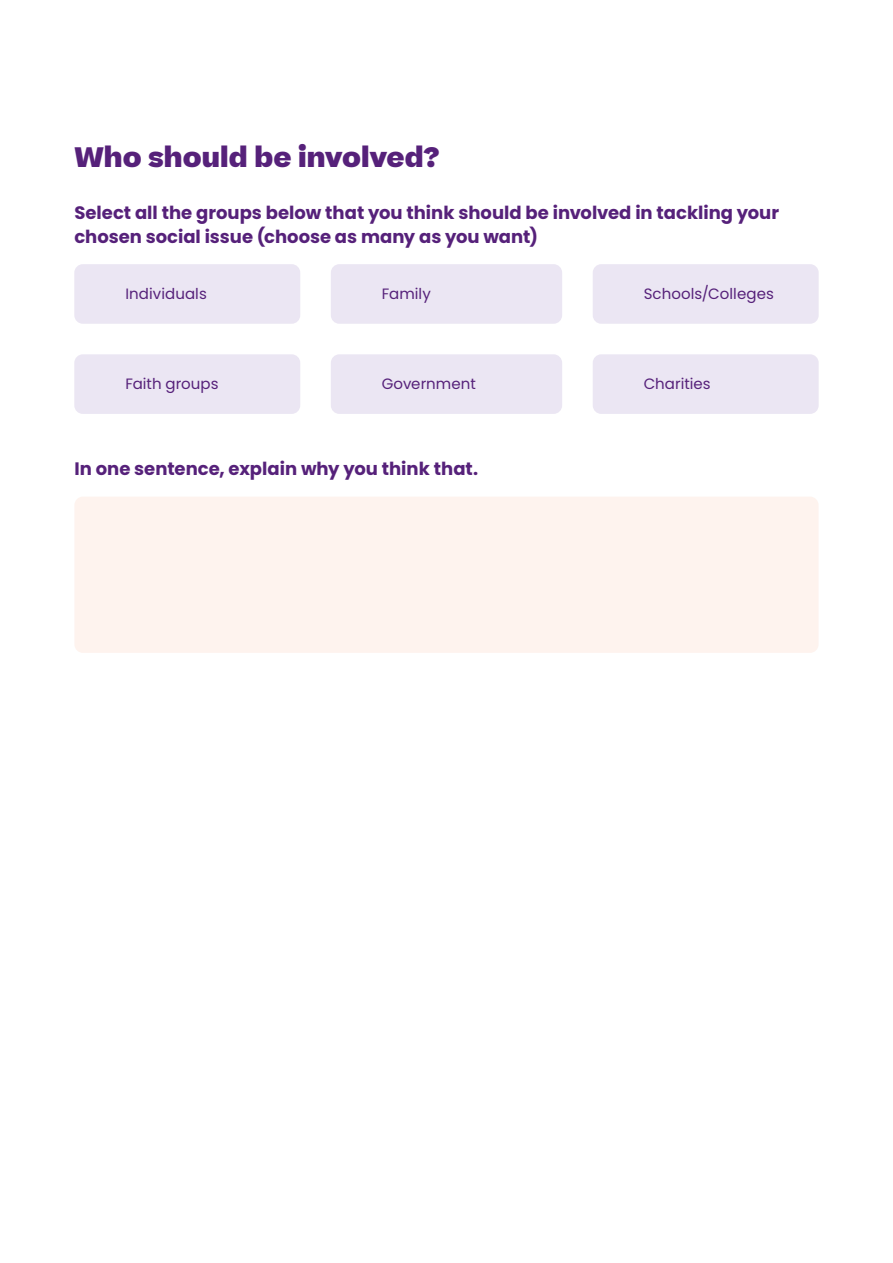
<style>
.page{position:relative;width:893px;height:1263px;background:#fff}
.page>*{position:absolute;margin:0;border:0;box-sizing:border-box;transform-origin:0 0}
.t1{font:800 27px "Beatrice";letter-spacing:.005em;color:#56217a}
.t2{font:700 18px/24px "Poppins";color:#56217a}
.t3{font:15px "Poppins";letter-spacing:.005em;color:#56217a}
</style>
<div class="page">
<div style="left:593px;top:264px;width:226px;height:60px;background:#ebe6f3;border-radius:9px"></div>
<div style="left:593px;top:354px;width:226px;height:60px;background:#ebe6f3;border-radius:9px"></div>
<div style="left:331px;top:264px;width:231px;height:60px;background:#ebe6f3;border-radius:9px"></div>
<div style="left:331px;top:354px;width:231px;height:60px;background:#ebe6f3;border-radius:9px"></div>
<div style="left:74px;top:264px;width:226px;height:60px;background:#ebe6f3;border-radius:9px"></div>
<div style="left:74px;top:354px;width:226px;height:60px;background:#ebe6f3;border-radius:9px"></div>
<div style="left:74px;top:497px;width:745px;height:156px;background:#fef3ee;border-radius:9px"></div>
<h1 class="t1" style="left:74px;top:139px;width:367px">Who should be involved?</h1>
<p class="t2" style="left:74px;top:201px;width:706px">Select all the groups below that you think should be involved in tackling your chosen social issue (choose as many as you want)</p>
<p class="t3" style="left:125px;top:285px;width:83px">Individuals</p>
<p class="t3" style="left:382px;top:285px;width:51px">Family</p>
<p class="t3" style="left:644px;top:285px;width:132px">Schools/Colleges</p>
<p class="t3" style="left:125px;top:375px;width:95px">Faith groups</p>
<p class="t3" style="left:382px;top:375px;width:96px">Government</p>
<p class="t3" style="left:644px;top:375px;width:69px">Charities</p>
<p class="t2" style="left:74px;top:457px;width:405px">In one sentence, explain why you think that.</p>
</div>
